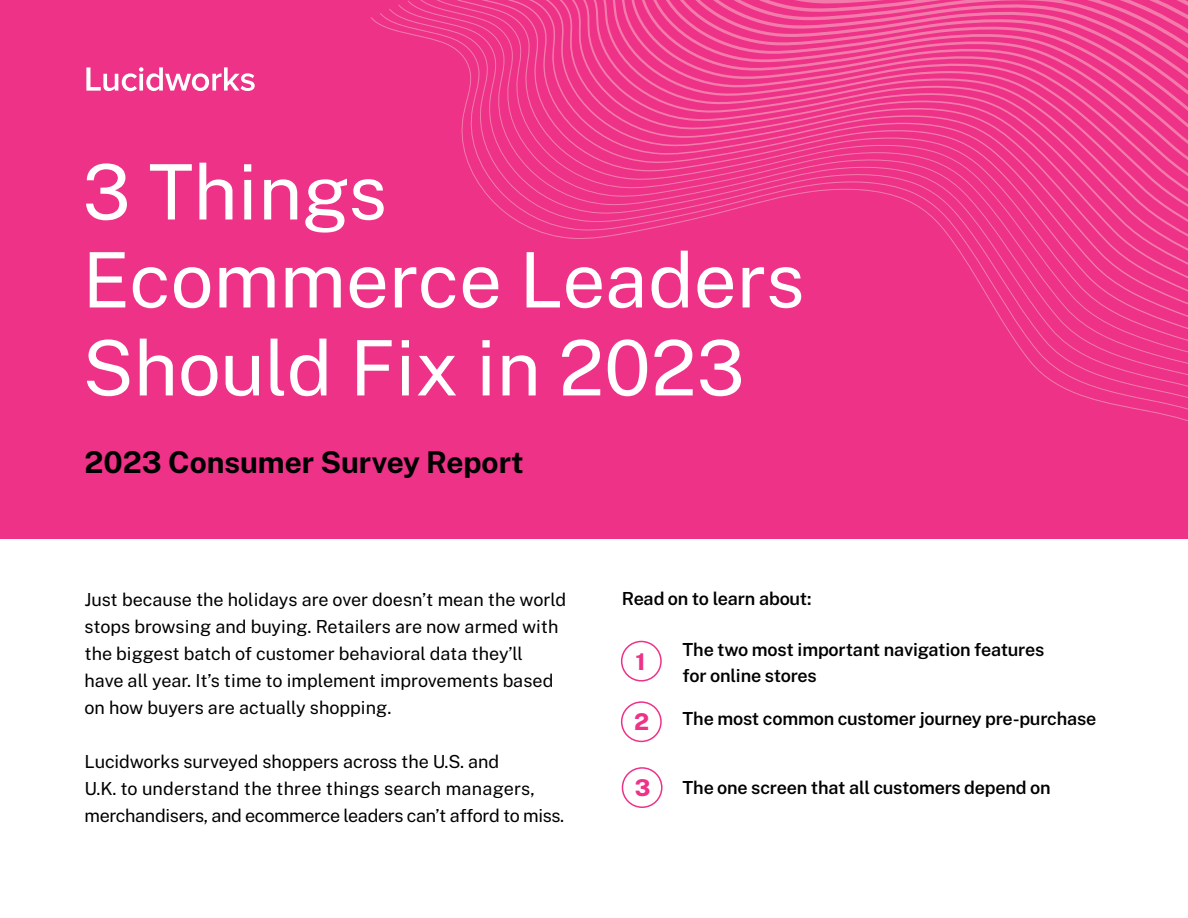
<style>
.page{position:relative;width:1188px;height:918px;background:#fff}
.page>*{position:absolute;margin:0;border:0;box-sizing:border-box;transform-origin:0 0}
.t1{font:76.5px/87.9px "Public Sans";color:#fff}
.t2{font:700 30px "Public Sans";color:#000}
.t3{font:800 23.1px "Public Sans";color:#ed3288}
.t4{font:18px/27px "Public Sans";letter-spacing:-.005em;color:#000}
.t5{font:600 18px/25.5px "Public Sans";letter-spacing:-.01em;color:#000}
</style>
<div class="page">
<div style="left:0;top:0;width:1188px;height:539px;background:#ed3288"></div>
<div style="left:621px;top:641px;width:41px;height:41px;border:2px solid #ed3288;border-radius:50%"></div>
<div style="left:621px;top:701px;width:41px;height:41px;border:2px solid #ed3288;border-radius:50%"></div>
<div style="left:622px;top:767px;width:41px;height:41px;border:2px solid #ed3288;border-radius:50%"></div>
<svg style="left:86px;top:67px;width:169px;height:24px"></svg>
<svg style="left:706px;top:0;width:482px;height:396px"></svg>
<svg style="left:715px;top:0;width:473px;height:384px"></svg>
<svg style="left:724px;top:0;width:464px;height:372px"></svg>
<svg style="left:733px;top:0;width:455px;height:360px"></svg>
<svg style="left:742px;top:0;width:446px;height:348px"></svg>
<h1 class="t1" style="left:82px;top:143px;width:724px">3 Things<br>Ecommerce Leaders<br>Should Fix in 2023</h1>
<h2 class="t2" style="left:84px;top:441px;width:441px">2023 Consumer Survey Report</h2>
<p class="t4" style="left:84px;top:585px;width:483px">Just because the holidays are over doesn’t mean the world stops browsing and buying. Retailers are now armed with the biggest batch of customer behavioral data they’ll have all year. It’s time to implement improvements based on how buyers are actually shopping.</p>
<p class="t4" style="left:84px;top:747px;width:481px">Lucidworks surveyed shoppers across the U.S. and<br>U.K. to understand the three things search managers, merchandisers, and ecommerce leaders can’t afford to miss.</p>
<p class="t5" style="left:622px;top:585px;width:191px">Read on to learn about:</p>
<p class="t5" style="left:683px;top:636px;width:363px">The two most important navigation features for online stores</p>
<p class="t5" style="left:683px;top:705px;width:415px">The most common customer journey pre-purchase</p>
<p class="t3" style="left:636px;top:645px;width:12px">1</p>
<p class="t3" style="left:634px;top:705px;width:17px">2</p>
<p class="t3" style="left:635px;top:771px;width:17px">3</p>
<p class="t5" style="left:683px;top:774px;width:370px">The one screen that all customers depend on</p>
</div>
